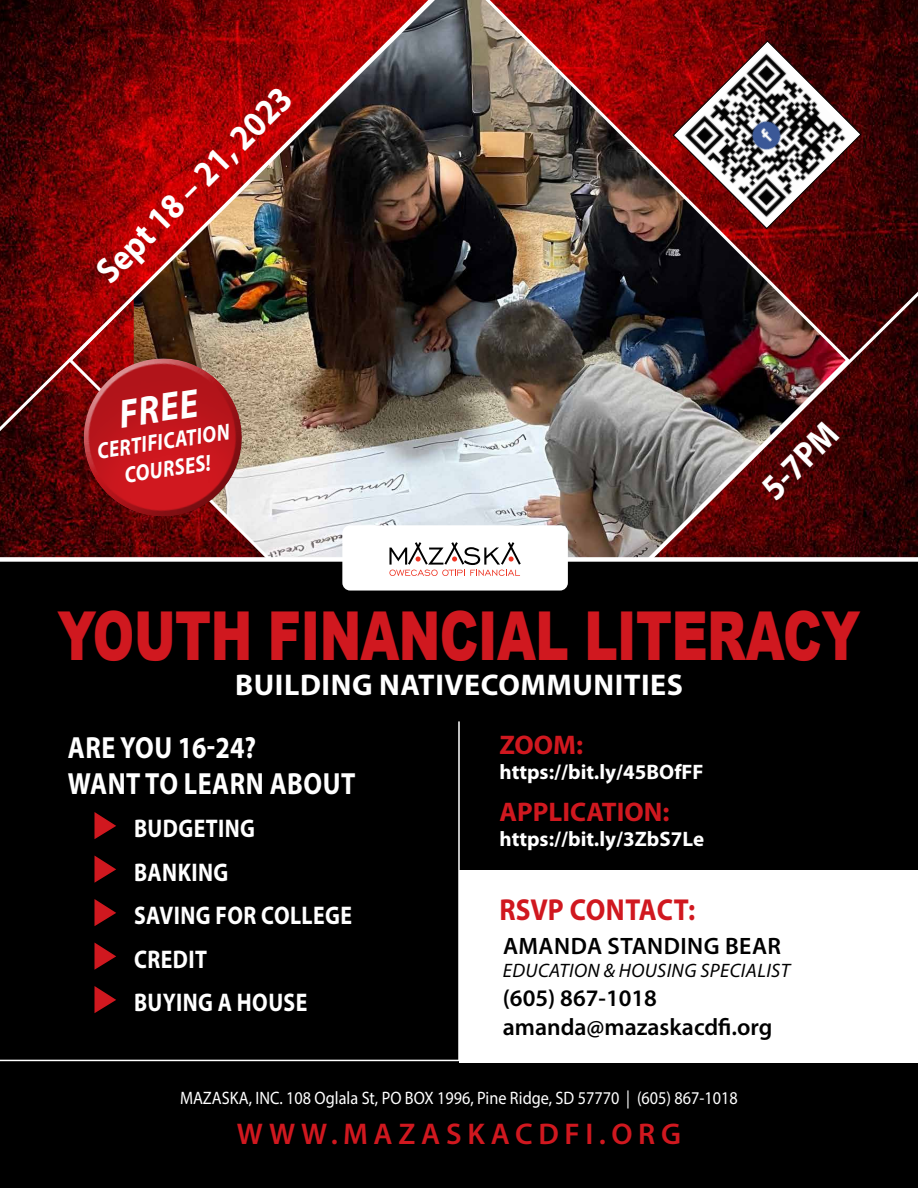
<style>
.page{position:relative;width:918px;height:1188px;background:#fff}
.page>*{position:absolute;margin:0;border:0;box-sizing:border-box;transform-origin:0 0}
.t1{font:900 67.5px "Arial";letter-spacing:-.01em;color:#d0181f;scale:.74 1}
.t2{font:italic 700 40.35px "Myriad Pro";color:#fff;scale:.9 1}
.t3{font:700 36px "Myriad Pro";color:#fff;scale:.9 1}
.t4{font:700 30.75px/35.8px "Myriad Pro";letter-spacing:.02em;color:#fff;scale:.85 1}
.t5{font:700 30.45px "Myriad Pro";color:#d0181f;scale:.9 1}
.t6{font:700 30px "Myriad Pro";letter-spacing:.02em;color:#fff}
.t7{font:600 30px "Myriad Pro";letter-spacing:.19em;color:#d0181f}
.t8{font:700 27px "Myriad Pro";color:#d0181f}
.t9{font:700 25.65px/43.5px "Myriad Pro";letter-spacing:.02em;color:#fff;scale:.85 1}
.t10{font:600 23.85px/29.2px "Myriad Pro";color:#000}
.t11{font:600 23.85px "Myriad Pro";letter-spacing:.02em;color:#000}
.t12{font:italic 700 23.1px/27.8px "Myriad Pro";color:#fff;text-align:center;scale:.85 1}
.t13{font:700 21px "Myriad Pro";color:#fff}
.t14{font:italic 19.5px "Myriad Pro";letter-spacing:.02em;color:#000}
.t15{font:18px "Myriad Pro";color:#fff;scale:.9 1}
</style>
<div class="page">
<img style="left:0;top:0;width:918px;height:557px">
<img style="left:66px;top:0;width:786px;height:557px">
<img style="left:0;top:0;width:483px;height:458px">
<img style="left:562px;top:139px;width:356px;height:418px">
<div style="left:0;top:557px;width:918px;height:631px;background:#000"></div>
<div style="left:342px;top:525px;width:226px;height:66px;background:#fff;border-radius:8px"></div>
<svg style="left:389px;top:542px;width:132px;height:34px"></svg>
<div style="left:460px;top:870px;width:458px;height:193px;background:#fff"></div>
<svg style="left:672px;top:40px;width:190px;height:190px"></svg>
<svg style="left:94px;top:812px;width:22px;height:27px"></svg>
<svg style="left:94px;top:856px;width:22px;height:27px"></svg>
<svg style="left:94px;top:899px;width:22px;height:27px"></svg>
<svg style="left:94px;top:943px;width:22px;height:27px"></svg>
<svg style="left:94px;top:986px;width:22px;height:27px"></svg>
<hr style="left:458px;top:721px;width:2px;height:340px;background:#fff">
<hr style="left:0;top:1060px;width:918px;height:1px;background:#fff">
<svg style="left:71px;top:346px;width:182px;height:182px;background:#a92e2e"></svg>
<h3 class="t3" style="left:88px;top:262px;width:291px;rotate:-45deg">Sept 18 – 21, 2023</h3>
<h2 class="t2" style="left:116px;top:388px;width:90px;rotate:-8deg">FREE</h2>
<p class="t12" style="left:95px;top:437px;width:159px;rotate:-9deg">CERTIFICATION<br>COURSES!</p>
<h3 class="t3" style="left:753px;top:479px;width:104px;rotate:-45deg">5-7PM</h3>
<h1 class="t1" style="left:58px;top:586px;width:1086px">YOUTH FINANCIAL LITERACY</h1>
<h3 class="t6" style="left:235px;top:668px;width:450px">BUILDING NATIVECOMMUNITIES</h3>
<h3 class="t4" style="left:68px;top:730px;width:340px">ARE YOU 16-24?<br>WANT TO LEARN ABOUT</h3>
<h3 class="t9" style="left:134px;top:807px;width:258px">BUDGETING<br>BANKING<br>SAVING FOR COLLEGE<br>CREDIT<br>BUYING A HOUSE</h3>
<h3 class="t8" style="left:500px;top:730px;width:85px">ZOOM:</h3>
<p class="t13" style="left:500px;top:760px;width:206px">https://bit.ly/45BOfFF</p>
<h3 class="t8" style="left:500px;top:797px;width:171px">APPLICATION:</h3>
<p class="t13" style="left:500px;top:827px;width:206px">https://bit.ly/3ZbS7Le</p>
<h3 class="t5" style="left:500px;top:893px;width:219px">RSVP CONTACT:</h3>
<h3 class="t11" style="left:503px;top:931px;width:280px">AMANDA STANDING BEAR</h3>
<p class="t14" style="left:503px;top:958px;width:289px">EDUCATION &amp; HOUSING SPECIALIST</p>
<h3 class="t10" style="left:503px;top:983px;width:271px">(605) 867-1018 amanda@mazaskacdfi.org</h3>
<p class="t15" style="left:180px;top:1087px;width:621px">MAZASKA, INC. 108 Oglala St, PO BOX 1996, Pine Ridge, SD 57770 | (605) 867-1018</p>
<h3 class="t7" style="left:237px;top:1115px;width:446px">WWW.MAZASKACDFI.ORG</h3>
</div>
